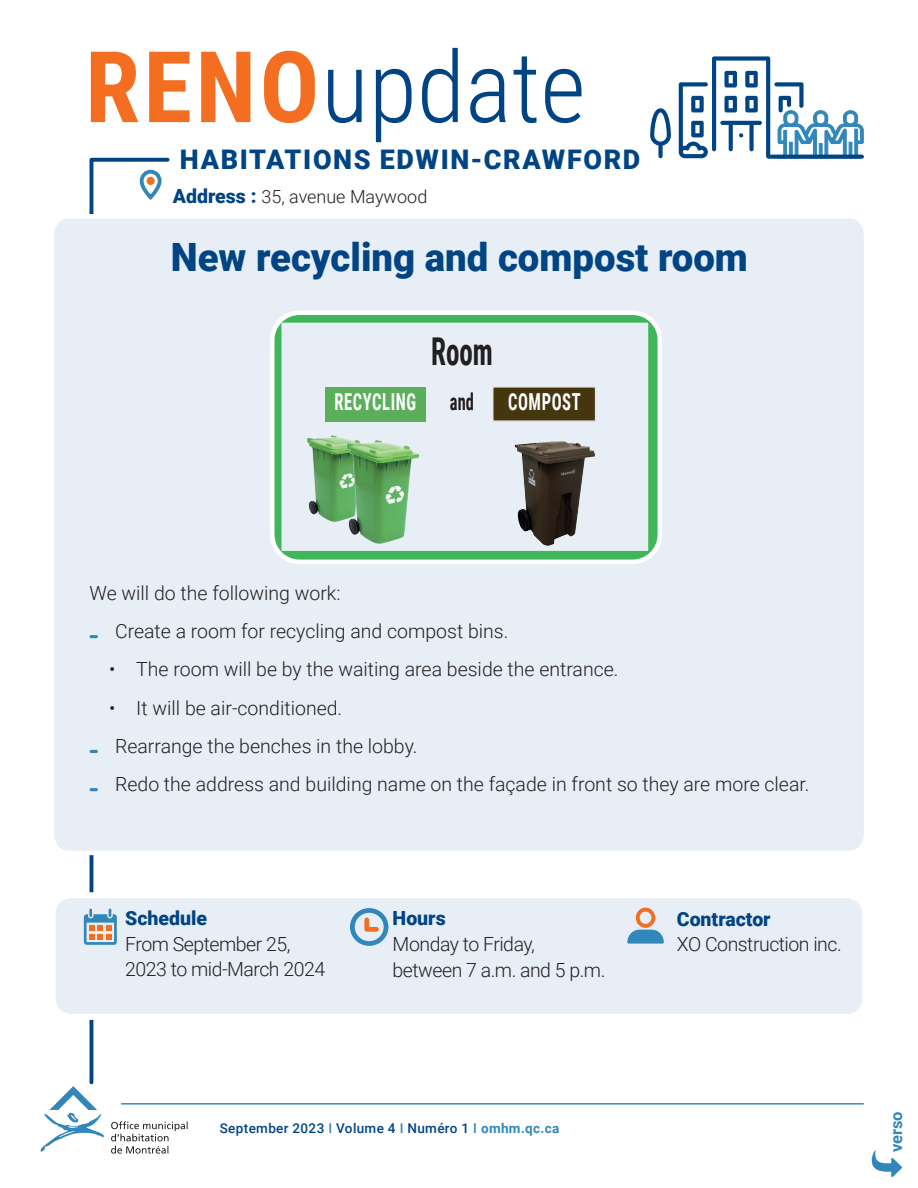
<style>
.page{position:relative;width:918px;height:1188px;background:#fff}
.page>*{position:absolute;margin:0;border:0;box-sizing:border-box;transform-origin:0 0}
.t1{font:300 99px "Roboto Condensed";color:#014484}
.t2{font:800 condensed 53.85px "Helvetica Neue";color:#161519;scale:.54 1}
.t3{font:900 39px "Roboto";color:#014484}
.t4{font:700 38.4px "Roboto Condensed";color:#231f20;scale:.7 1}
.t5{font:800 condensed 31.95px "Helvetica Neue";color:#fff;scale:.54 1}
.t6{font:900 27px "Roboto";letter-spacing:.06em;color:#014484}
.t7{font:700 23.4px "Roboto Condensed";letter-spacing:.035em;color:#fff;scale:.7 1}
.t8{font:700 23.4px "Roboto Condensed";color:#231f20;scale:.7 1}
.t9{font:300 19.5px/38.2px "Roboto";color:#231f20}
.t10{font:300 19.5px/25.5px "Roboto";letter-spacing:-.025em;color:#231f20}
.t11{font:900 19.5px "Roboto";color:#014484}
.t12{font:300 18px "Roboto";color:#231f20}
.t13{font:700 16.5px "Roboto";color:#3287ba}
.t14{font:500 13.5px "Roboto";letter-spacing:.025em;color:#014484}
.s1{font-weight:700;color:#f36e21}
.s2{font-weight:900;font-size:19.5px;color:#014484}
.s3{color:#161519}
.s4{color:#3287ba}
.s5{font-weight:700;color:#3287ba}
</style>
<div class="page">
<svg style="left:89px;top:157px;width:81px;height:928px"></svg>
<div style="left:54px;top:212px;width:810px;height:645px;background:#e7eef5"></div>
<svg style="left:650px;top:108px;width:21px;height:50px"></svg>
<svg style="left:679px;top:56px;width:185px;height:103px"></svg>
<svg style="left:769px;top:155px;width:93px;height:4px"></svg>
<div style="left:140px;top:170px;width:22px;height:29px;border:4px solid #3287ba;border-radius:9px"></div>
<div style="left:147px;top:177px;width:8px;height:8px;background:#f36e21;border-radius:50%"></div>
<svg style="left:872px;top:1151px;width:30px;height:26px"></svg>
<svg style="left:41px;top:1086px;width:63px;height:66px"></svg>
<svg style="left:111px;top:1121px;width:77px;height:33px"></svg>
<hr style="left:122px;top:1103px;width:741px;height:2px;background:#3889be">
<svg style="left:272px;top:313px;width:388px;height:249px"></svg>
<img style="left:305px;top:431px;width:65px;height:96px">
<img style="left:344px;top:436px;width:77px;height:114px">
<img style="left:512px;top:441px;width:83px;height:105px">
<div style="left:270px;top:311px;width:392px;height:253px;border:5px solid #fff;border-radius:27px"></div>
<svg style="left:91px;top:635px;width:5px;height:3px"></svg>
<svg style="left:91px;top:750px;width:5px;height:3px"></svg>
<svg style="left:91px;top:788px;width:5px;height:3px"></svg>
<div style="left:53px;top:895px;width:812px;height:122px;background:#e8eef6;border-radius:18px"></div>
<div style="left:50px;top:892px;width:818px;height:128px;border:6px solid #fff;border-radius:18px"></div>
<svg style="left:84px;top:909px;width:33px;height:36px"></svg>
<svg style="left:350px;top:908px;width:38px;height:38px"></svg>
<svg style="left:627px;top:907px;width:37px;height:37px"></svg>
<div style="left:414px;top:332px;width:96px;height:46px;background:#e7eef5"></div>
<div style="left:414px;top:381px;width:96px;height:46px;background:#e7eef5"></div>
<div style="left:325px;top:387px;width:101px;height:34px;background:#5baf5b"></div>
<div style="left:493px;top:387px;width:103px;height:34px;background:#46360f"></div>
<div style="left:492px;top:386px;width:104px;height:36px;border:2px solid #e6e5e3"></div>
<h1 class="t1" style="left:85px;top:18px;width:502px"><span class="s1">RENO</span>update</h1>
<h3 class="t6" style="left:180px;top:140px;width:462px">HABITATIONS EDWIN-CRAWFORD</h3>
<p class="t12" style="left:173px;top:184px;width:256px"><span class="s2">Address :</span> 35, avenue Maywood</p>
<h3 class="t3" style="left:171px;top:230px;width:579px">New recycling and compost room</h3>
<h2 class="t2" style="left:434px;top:320px;width:120px">Local</h2>
<h3 class="t5" style="left:334px;top:386px;width:239px">RECYCLAGE <span class="s3">et</span></h3>
<h3 class="t5" style="left:509px;top:386px;width:131px">COMPOST</h3>
<h3 class="t4" style="left:431px;top:324px;width:90px">Room</h3>
<p class="t7" style="left:335px;top:386px;width:118px">RECYCLING</p>
<p class="t8" style="left:450px;top:386px;width:36px">and</p>
<p class="t7" style="left:508px;top:386px;width:105px">COMPOST</p>
<p class="t9" style="left:115px;top:573px;width:395px;text-indent:-26px">We will do the following work:<br>Create a room for recycling and compost bins.</p>
<p class="t9" style="left:109px;top:650px;width:511px">• The room will be by the waiting area beside the entrance.</p>
<p class="t9" style="left:109px;top:688px;width:702px">• It will be air-conditioned.<br>Rearrange the benches in the lobby.<br>Redo the address and building name on the façade in front so they are more clear.</p>
<p class="t11" style="left:125px;top:905px;width:83px">Schedule</p>
<p class="t10" style="left:125px;top:931px;width:201px">From September 25,<br>2023 to mid-March 2024</p>
<p class="t11" style="left:393px;top:905px;width:55px">Hours</p>
<p class="t10" style="left:393px;top:931px;width:214px">Monday to Friday, between 7 a.m. and 5 p.m.</p>
<p class="t14" style="left:220px;top:1119px;width:341px">September 2023 <span class="s4">I</span> Volume 4 <span class="s4">I</span> Numéro 1 <span class="s4">I</span> <span class="s5">omhm.qc.ca</span></p>
<p class="t11" style="left:677px;top:905px;width:95px">Contractor</p>
<p class="t10" style="left:677px;top:931px;width:166px">XO Construction inc.</p>
<p class="t13" style="left:885px;top:1152px;width:42px;rotate:-90deg">verso</p>
</div>
